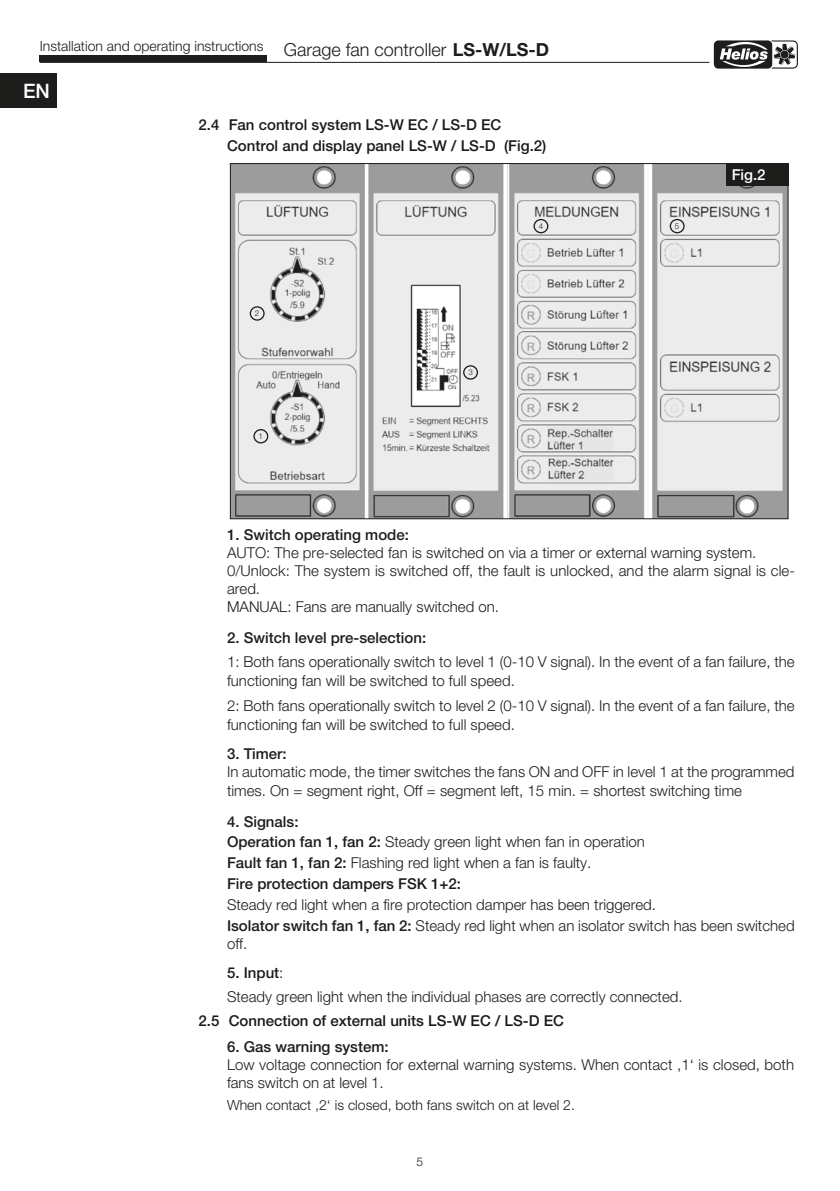
<style>
.page{position:relative;width:840px;height:1191px;background:#fff}
.page>*{position:absolute;margin:0;border:0;box-sizing:border-box;transform-origin:0 0}
.t1{font:500 20px "Helvetica Neue LTW1 G";color:#fff}
.t2{font:300 15px/18px "Helvetica Neue LTW1 G";color:#1d1d1b}
.t3{font:500 15px/20.8px "Helvetica Neue LTW1 G";color:#1d1d1b}
.t4{font:500 15px/20.8px "Helvetica Neue LTW1 G";color:#1a1a18}
.t5{font:500 15px "Helvetica Neue LTW1 G";color:#fff}
.t6{font:300 14px "Helvetica Neue LTW1 G";color:#1d1d1b}
.t7{font:300 12px "Helvetica Neue LTW1 G";color:#1d1d1b}
.t8{font:300 8px "Helvetica Neue LTW1 G";color:#1d1d1b}
.s1{font-size:18px}
.s2{font-weight:700;font-size:18px}
.s3{font-weight:300}
.s4{font-weight:500}
</style>
<div class="page">
<div style="left:0;top:74px;width:57px;height:34px;background:#1d1d1b"></div>
<hr style="left:40px;top:62px;width:669px;height:1px;background:#1d1d1b">
<svg style="left:797px;top:42px;width:1px;height:25px"></svg>
<div style="left:713px;top:40px;width:58px;height:29px;background:#1d1d1b;border-radius:5px"></div>
<svg style="left:719px;top:40px;width:78px;height:29px"></svg>
<div style="left:40px;top:55px;width:226px;height:7px;background:#1d1d1b"></div>
<img style="left:232px;top:165px;width:554px;height:352px">
<div style="left:725px;top:163px;width:63px;height:23px;background:#1d1d1b"></div>
<div style="left:253px;top:429px;width:15px;height:14px;border:1px solid #1d1d1b;border-radius:50%"></div>
<div style="left:249px;top:306px;width:15px;height:15px;border:1px solid #1d1d1b;border-radius:50%"></div>
<div style="left:463px;top:365px;width:15px;height:15px;border:1px solid #1d1d1b;border-radius:50%"></div>
<div style="left:533px;top:219px;width:15px;height:14px;border:1px solid #1d1d1b;border-radius:50%"></div>
<div style="left:669px;top:219px;width:15px;height:14px;border:1px solid #1d1d1b;border-radius:50%"></div>
<p class="t6" style="left:40px;top:38px;width:510px">Installation and operating instructions <span class="s1">Garage fan controller</span> <span class="s2">LS-W/LS-D</span></p>
<h1 class="t1" style="left:23px;top:79px;width:28px">EN</h1>
<p class="t4" style="left:227px;top:114px;width:320px;text-indent:-28px">2.4 Fan control system LS-W EC / LS-D EC<br>Control and display panel LS-W / LS-D (Fig.2)</p>
<p class="t8" style="left:255px;top:308px;width:6px">2</p>
<p class="t8" style="left:258px;top:431px;width:6px">1</p>
<p class="t8" style="left:468px;top:367px;width:6px">3</p>
<p class="t8" style="left:538px;top:221px;width:6px">4</p>
<p class="t8" style="left:674px;top:221px;width:6px">5</p>
<p class="t5" style="left:731px;top:165px;width:35px">Fig.2</p>
<p class="t3" style="left:227px;top:524px;width:183px">1. Switch operating mode:</p>
<p class="t2" style="left:227px;top:544px;width:569px">AUTO: The pre-selected fan is switched on via a timer or external warning system.<br>0/Unlock: The system is switched off, the fault is unlocked, and the alarm signal is cle&shy;ared.<br>MANUAL: Fans are manually switched on.</p>
<p class="t3" style="left:227px;top:627px;width:200px">2. Switch level pre-selection:</p>
<p class="t2" style="left:227px;top:652px;width:569px;line-height:19px">1: Both fans operationally switch to level 1 (0-10 V signal). In the event of a fan failure, the functioning fan will be switched to full speed.</p>
<p class="t2" style="left:227px;top:696px;width:569px;line-height:19px">2: Both fans operationally switch to level 2 (0-10 V signal). In the event of a fan failure, the functioning fan will be switched to full speed.</p>
<p class="t3" style="left:227px;top:743px;width:61px">3. Timer:</p>
<p class="t2" style="left:227px;top:762px;width:568px;line-height:19px">In automatic mode, the timer switches the fans ON and OFF in level 1 at the programmed times. On = segment right, Off = segment left, 15 min. = shortest switching time</p>
<p class="t3" style="left:227px;top:811px;width:419px">4. Signals:<br>Operation fan 1, fan 2: <span class="s3">Steady green light when fan in operation </span>Fault fan 1, fan 2: <span class="s3">Flashing red light when a fan is faulty.<br></span>Fire protection dampers FSK 1+2:</p>
<p class="t2" style="left:227px;top:894px;width:568px;line-height:20.8px">Steady red light when a fire protection damper has been triggered.<br><span class="s4">Isolator switch fan 1, fan 2:</span> Steady red light when an isolator switch has been switched</p>
<p class="t2" style="left:227px;top:934px;width:22px">off.</p>
<p class="t2" style="left:227px;top:961px;width:457px;line-height:23.6px"><span class="s4">5. Input</span>:<br>Steady green light when the individual phases are correctly connected.</p>
<p class="t4" style="left:198px;top:1009px;width:366px">2.5 Connection of external units LS-W EC / LS-D EC</p>
<p class="t3" style="left:227px;top:1036px;width:163px">6. Gas warning system:</p>
<p class="t2" style="left:227px;top:1055px;width:568px">Low voltage connection for external warning systems. When contact ‚1‘ is closed, both fans switch on at level 1.</p>
<p class="t6" style="left:227px;top:1096px;width:349px">When contact ‚2‘ is closed, both fans switch on at level 2.</p>
<p class="t7" style="left:416px;top:1153px;width:8px">5</p>
</div>
